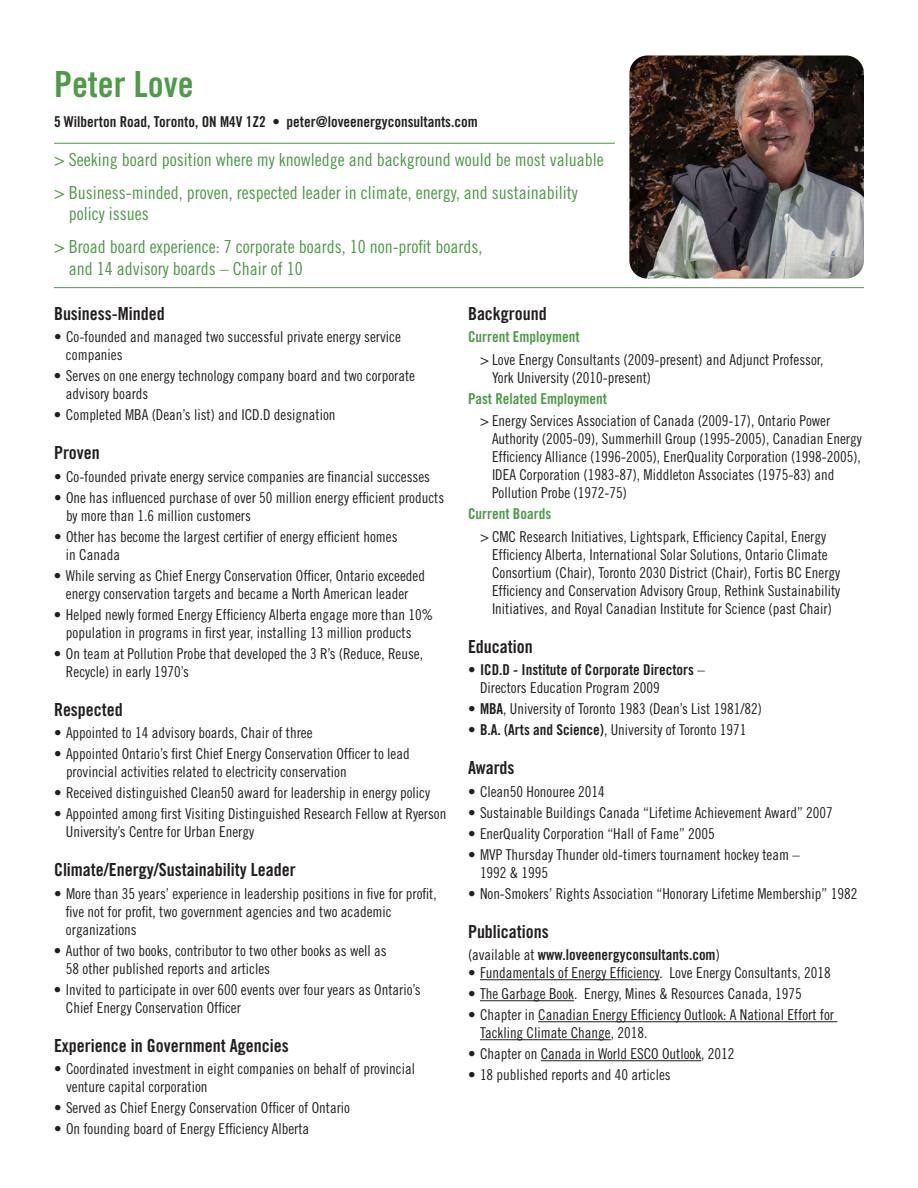
<style>
.page{position:relative;width:918px;height:1188px;background:#fff}
.page>*{position:absolute;margin:0;border:0;box-sizing:border-box;transform-origin:0 0}
.t1{font:36px "Trade Gothic Bold Cond Twenty";color:#4d9b46}
.t2{font:18px/33px "Trade Gothic Cond Eighteen";color:#4d9b46}
.t3{font:18px "Trade Gothic Bold Cond Twenty";color:#231f20}
.t4{font:15px/18px "Trade Gothic Cond Eighteen";color:#231f20}
.t5{font:15px "Trade Gothic Bold Cond Twenty";color:#231f20}
.t6{font:15px "Trade Gothic Bold Cond Twenty";color:#4d9b46}
.s1{font-family:"Trade Gothic Cond Eighteen"}
.s2{font-family:"Trade Gothic Bold Cond Twenty"}
</style>
<div class="page">
<hr style="left:54px;top:143px;width:561px;height:1px;background:#4d9b46">
<img style="left:629px;top:56px;width:235px;height:223px">
<hr style="left:480px;top:979px;width:179px;height:1px;background:#231f20">
<hr style="left:480px;top:1000px;width:94px;height:1px;background:#231f20">
<hr style="left:538px;top:1021px;width:299px;height:1px;background:#231f20">
<hr style="left:480px;top:1039px;width:131px;height:1px;background:#231f20">
<hr style="left:541px;top:1060px;width:160px;height:1px;background:#231f20">
<hr style="left:54px;top:287px;width:810px;height:1px;background:#4d9b46">
<h1 class="t1" style="left:54px;top:62px;width:141px">Peter Love</h1>
<p class="t5" style="left:54px;top:112px;width:425px">5 Wilberton Road, Toronto, ON M4V 1Z2 • peter@loveenergyconsultants.com</p>
<p class="t2" style="left:54px;top:143px;width:551px">&gt; Seeking board position where my knowledge and background would be most valuable &gt; Business-minded, proven, respected leader in climate, energy, and sustainability</p>
<p class="t2" style="left:54px;top:197px;width:430px;text-indent:15px">policy issues<br>&gt; Broad board experience: 7 corporate boards, 10 non-profit boards,</p>
<p class="t2" style="left:69px;top:252px;width:235px">and 14 advisory boards – Chair of 10</p>
<p class="t3" style="left:54px;top:302px;width:112px">Business-Minded</p>
<p class="t4" style="left:66px;top:328px;width:336px;text-indent:-12px">• Co-founded and managed two successful private energy service companies</p>
<p class="t4" style="left:66px;top:367px;width:351px;text-indent:-12px">• Serves on one energy technology company board and two corporate advisory boards</p>
<p class="t4" style="left:54px;top:406px;width:283px">• Completed MBA (Dean’s list) and ICD.D designation</p>
<p class="t3" style="left:54px;top:442px;width:47px">Proven</p>
<p class="t4" style="left:54px;top:467px;width:378px">• Co-founded private energy service companies are financial successes</p>
<p class="t4" style="left:66px;top:488px;width:380px;text-indent:-12px">• One has influenced purchase of over 50 million energy efficient products by more than 1.6 million customers</p>
<p class="t4" style="left:66px;top:527px;width:333px;text-indent:-12px">• Other has become the largest certifier of energy efficient homes in Canada</p>
<p class="t4" style="left:54px;top:566px;width:373px;text-align:center">• While serving as Chief Energy Conservation Officer, Ontario exceeded energy conservation targets and became a North American leader</p>
<p class="t4" style="left:66px;top:605px;width:369px;text-indent:-12px">• Helped newly formed Energy Efficiency Alberta engage more than 10% population in programs in first year, installing 13 million products</p>
<p class="t4" style="left:66px;top:644px;width:359px;text-indent:-12px">• On team at Pollution Probe that developed the 3 R’s (Reduce, Reuse,<br>Recycle) in early 1970’s</p>
<p class="t3" style="left:54px;top:698px;width:70px">Respected</p>
<p class="t4" style="left:54px;top:724px;width:260px">• Appointed to 14 advisory boards, Chair of three</p>
<p class="t4" style="left:66px;top:745px;width:345px;text-indent:-12px">• Appointed Ontario’s first Chief Energy Conservation Officer to lead provincial activities related to electricity conservation</p>
<p class="t4" style="left:54px;top:784px;width:378px">• Received distinguished Clean50 award for leadership in energy policy</p>
<p class="t4" style="left:66px;top:805px;width:382px;text-indent:-12px">• Appointed among first Visiting Distinguished Research Fellow at Ryerson<br>University’s Centre for Urban Energy</p>
<p class="t3" style="left:54px;top:859px;width:243px">Climate/Energy/Sustainability Leader</p>
<p class="t4" style="left:66px;top:884px;width:372px;text-indent:-12px">• More than 35 years’ experience in leadership positions in five for profit, five not for profit, two government agencies and two academic organizations</p>
<p class="t4" style="left:66px;top:941px;width:322px;text-indent:-12px">• Author of two books, contributor to two other books as well as<br>58 other published reports and articles</p>
<p class="t4" style="left:66px;top:980px;width:356px;text-indent:-12px">• Invited to participate in over 600 events over four years as Ontario’s<br>Chief Energy Conservation Officer</p>
<p class="t3" style="left:54px;top:1034px;width:236px">Experience in Government Agencies</p>
<p class="t4" style="left:66px;top:1060px;width:351px;text-indent:-12px">• Coordinated investment in eight companies on behalf of provincial venture capital corporation</p>
<p class="t4" style="left:54px;top:1099px;width:298px">• Served as Chief Energy Conservation Officer of Ontario</p>
<p class="t4" style="left:54px;top:1120px;width:257px">• On founding board of Energy Efficiency Alberta</p>
<p class="t3" style="left:468px;top:302px;width:80px">Background</p>
<p class="t6" style="left:468px;top:328px;width:113px">Current Employment</p>
<p class="t4" style="left:492px;top:350px;width:333px;text-indent:-12px">&gt; Love Energy Consultants (2009-present) and Adjunct Professor,<br>York University (2010-present)</p>
<p class="t6" style="left:468px;top:389px;width:141px">Past Related Employment</p>
<p class="t4" style="left:492px;top:412px;width:371px;text-indent:-12px">&gt; Energy Services Association of Canada (2009-17), Ontario Power Authority (2005-09), Summerhill Group (1995-2005), Canadian Energy Efficiency Alliance (1996-2005), EnerQuality Corporation (1998-2005), IDEA Corporation (1983-87), Middleton Associates (1975-83) and Pollution Probe (1972-75)</p>
<p class="t6" style="left:468px;top:505px;width:85px">Current Boards</p>
<p class="t4" style="left:492px;top:527px;width:350px;text-indent:-12px">&gt; CMC Research Initiatives, Lightspark, Efficiency Capital, Energy Efficiency Alberta, International Solar Solutions, Ontario Climate Consortium (Chair), Toronto 2030 District (Chair), Fortis BC Energy Efficiency and Conservation Advisory Group, Rethink Sustainability Initiatives, and Royal Canadian Institute for Science (past Chair)</p>
<p class="t3" style="left:468px;top:635px;width:66px">Education</p>
<p class="t5" style="left:468px;top:661px;width:238px"><span class="s1">•</span> ICD.D - Institute of Corporate Directors <span class="s1">–</span></p>
<p class="t4" style="left:480px;top:679px;width:181px">Directors Education Program 2009</p>
<p class="t4" style="left:468px;top:700px;width:296px">• <span class="s2">MBA</span>, University of Toronto 1983 (Dean’s List 1981/82)</p>
<p class="t4" style="left:468px;top:721px;width:280px">• <span class="s2">B.A. (Arts and Science)</span>, University of Toronto 1971</p>
<p class="t3" style="left:468px;top:757px;width:48px">Awards</p>
<p class="t4" style="left:468px;top:782px;width:138px">• Clean50 Honouree 2014</p>
<p class="t4" style="left:468px;top:803px;width:366px">• Sustainable Buildings Canada “Lifetime Achievement Award” 2007</p>
<p class="t4" style="left:468px;top:824px;width:248px">• EnerQuality Corporation “Hall of Fame” 2005</p>
<p class="t4" style="left:480px;top:845px;width:321px;text-indent:-12px">• MVP Thursday Thunder old-timers tournament hockey team –<br>1992 &amp; 1995</p>
<p class="t4" style="left:468px;top:884px;width:391px">• Non-Smokers’ Rights Association “Honorary Lifetime Membership” 1982</p>
<p class="t3" style="left:468px;top:920px;width:82px">Publications</p>
<p class="t5" style="left:468px;top:946px;width:253px"><span class="s1">(available at</span> www.loveenergyconsultants.com<span class="s1">)</span></p>
<p class="t4" style="left:468px;top:964px;width:364px">• Fundamentals of Energy Efficiency. Love Energy Consultants, 2018</p>
<p class="t4" style="left:468px;top:985px;width:335px">• The Garbage Book. Energy, Mines &amp; Resources Canada, 1975</p>
<p class="t4" style="left:480px;top:1006px;width:356px;text-indent:-12px">• Chapter in Canadian Energy Efficiency Outlook: A National Effort for<br>Tackling Climate Change, 2018.</p>
<p class="t4" style="left:468px;top:1045px;width:268px">• Chapter on Canada in World ESCO Outlook, 2012</p>
<p class="t4" style="left:468px;top:1066px;width:204px">• 18 published reports and 40 articles</p>
</div>
